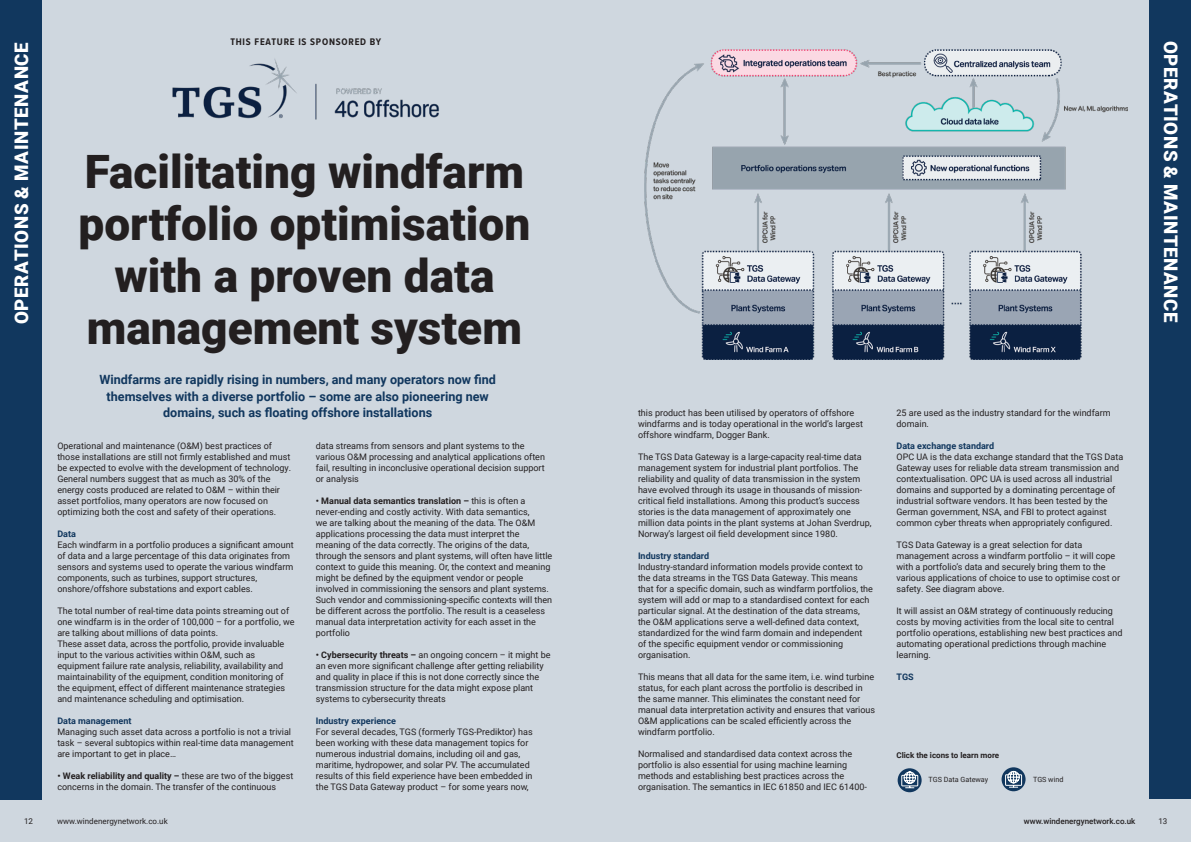
<style>
.page{position:relative;width:1191px;height:842px;background:#cfd7df}
.page>*{position:absolute;margin:0;border:0;box-sizing:border-box;transform-origin:0 0}
.No_Spacing{font:900 46px/52px "Roboto";color:#231f20;text-align:center}
.No_Spacing-2{font:900 18.7px "Roboto";letter-spacing:.035em;color:#fff}
.BODY_TEXT{font:700 12.7px/16.5px "Roboto";color:#11375e;text-align:center}
.t1{font:700 9.9px "Proxima Nova Cond";letter-spacing:.08em;color:#231f20}
.BODY_TEXT-2{font:9px/11px "Roboto";color:#231f20}
.BODY_TEXT-3{font:700 9px "Roboto";color:#11375e}
.t2{font:8px "Roboto";color:#231f20}
.t3{font:500 8px "Roboto";color:#231f20}
.BODY_TEXT-4{font:700 8px "Roboto";color:#231f20}
.BODY_TEXT-5{font:7.2px "Roboto";color:#231f20}
.s1{font-weight:700}
</style>
<div class="page">
<div style="left:0;top:0;width:41px;height:799px;background:#11375e"></div>
<div style="left:1149px;top:0;width:42px;height:798px;background:#11375e"></div>
<img style="left:172px;top:59px;width:267px;height:61px">
<img style="left:644px;top:50px;width:483px;height:309px">
<svg style="left:1001px;top:767px;width:24px;height:24px"></svg>
<svg style="left:1004px;top:770px;width:18px;height:18px"></svg>
<svg style="left:897px;top:768px;width:24px;height:24px"></svg>
<svg style="left:900px;top:771px;width:19px;height:18px"></svg>
<p class="t1" style="left:230px;top:35px;width:152px">THIS FEATURE IS SPONSORED BY</p>
<p class="No_Spacing-2" style="left:8px;top:324px;width:283px;rotate:-90deg">OPERATIONS &amp; MAINTENANCE</p>
<p class="No_Spacing-2" style="left:1183px;top:41px;width:283px;rotate:90deg">OPERATIONS &amp; MAINTENANCE</p>
<p class="No_Spacing" style="left:78px;top:144px;width:453px">Facilitating windfarm portfolio optimisation with a proven data management system</p>
<p class="BODY_TEXT" style="left:99px;top:371px;width:398px">Windfarms are rapidly rising in numbers, and many operators now find themselves with a diverse portfolio – some are also pioneering new domains, such as floating offshore installations</p>
<p class="BODY_TEXT-2" style="left:896px;top:407px;width:216px">25 are used as the industry standard for the windfarm domain.</p>
<p class="BODY_TEXT-3" style="left:896px;top:440px;width:99px">Data exchange standard</p>
<p class="BODY_TEXT-2" style="left:896px;top:451px;width:228px">OPC UA is the data exchange standard that the TGS Data Gateway uses for reliable data stream transmission and contextualisation. OPC UA is used across all industrial domains and supported by a dominating percentage of industrial software vendors. It has been tested by the German government, NSA, and FBI to protect against common cyber threats when appropriately configured.</p>
<p class="BODY_TEXT-2" style="left:896px;top:539px;width:225px">TGS Data Gateway is a great selection for data management across a windfarm portfolio – it will cope with a portfolio’s data and securely bring them to the various applications of choice to use to optimise cost or safety. See diagram above.</p>
<p class="BODY_TEXT-2" style="left:896px;top:605px;width:227px">It will assist an O&amp;M strategy of continuously reducing costs by moving activities from the local site to central portfolio operations, establishing new best practices and automating operational predictions through machine learning.</p>
<p class="BODY_TEXT-3" style="left:896px;top:671px;width:19px">TGS</p>
<p class="BODY_TEXT-2" style="left:638px;top:407px;width:226px">this product has been utilised by operators of offshore windfarms and is today operational in the world’s largest offshore windfarm, Dogger Bank.</p>
<p class="BODY_TEXT-2" style="left:638px;top:451px;width:235px">The TGS Data Gateway is a large-capacity real-time data management system for industrial plant portfolios. The reliability and quality of data transmission in the system have evolved through its usage in thousands of mission&shy;critical field installations. Among this product’s success stories is the data management of approximately one million data points in the plant systems at Johan Sverdrup, Norway’s largest oil field development since 1980.</p>
<p class="BODY_TEXT-3" style="left:638px;top:550px;width:73px">Industry standard</p>
<p class="BODY_TEXT-2" style="left:638px;top:561px;width:236px">Industry-standard information models provide context to the data streams in the TGS Data Gateway. This means that for a specific domain, such as windfarm portfolios, the system will add or map to a standardised context for each particular signal. At the destination of the data streams, the O&amp;M applications serve a well-defined data context, standardized for the wind farm domain and independent<br>of the specific equipment vendor or commissioning organisation.</p>
<p class="BODY_TEXT-2" style="left:638px;top:671px;width:239px">This means that all data for the same item, i.e. wind turbine status, for each plant across the portfolio is described in the same manner. This eliminates the constant need for manual data interpretation activity and ensures that various O&amp;M applications can be scaled efficiently across the windfarm portfolio.</p>
<p class="BODY_TEXT-2" style="left:638px;top:748px;width:230px">Normalised and standardised data context across the portfolio is also essential for using machine learning methods and establishing best practices across the organisation. The semantics in IEC 61850 and IEC 61400-</p>
<p class="BODY_TEXT-2" style="left:57px;top:440px;width:235px">Operational and maintenance (O&amp;M) best practices of those installations are still not firmly established and must be expected to evolve with the development of technology.<br>General numbers suggest that as much as 30% of the energy costs produced are related to O&amp;M – within their asset portfolios, many operators are now focused on optimizing both the cost and safety of their operations.</p>
<p class="BODY_TEXT-3" style="left:57px;top:528px;width:20px">Data</p>
<p class="BODY_TEXT-2" style="left:57px;top:539px;width:238px">Each windfarm in a portfolio produces a significant amount of data and a large percentage of this data originates from sensors and systems used to operate the various windfarm components, such as turbines, support structures, onshore/offshore substations and export cables.</p>
<p class="BODY_TEXT-2" style="left:57px;top:605px;width:239px">The total number of real-time data points streaming out of one windfarm is in the order of 100,000 – for a portfolio, we are talking about millions of data points.</p>
<p class="BODY_TEXT-2" style="left:57px;top:638px;width:229px">These asset data, across the portfolio, provide invaluable input to the various activities within O&amp;M, such as equipment failure rate analysis, reliability, availability and maintainability of the equipment, condition monitoring of the equipment, effect of different maintenance strategies and maintenance scheduling and optimisation.</p>
<p class="BODY_TEXT-3" style="left:57px;top:715px;width:76px">Data management</p>
<p class="BODY_TEXT-2" style="left:57px;top:726px;width:238px">Managing such asset data across a portfolio is not a trivial task – several subtopics within real-time data management are important to get in place…</p>
<p class="BODY_TEXT-2" style="left:57px;top:770px;width:237px"><span class="s1">• Weak reliability and quality –</span> these are two of the biggest concerns in the domain. The transfer of the continuous</p>
<p class="BODY_TEXT-2" style="left:316px;top:440px;width:231px">data streams from sensors and plant systems to the various O&amp;M processing and analytical applications often fail, resulting in inconclusive operational decision support or analysis</p>
<p class="BODY_TEXT-2" style="left:316px;top:495px;width:238px"><span class="s1">• Manual data semantics translation –</span> this is often a never-ending and costly activity. With data semantics,<br>we are talking about the meaning of the data. The O&amp;M applications processing the data must interpret the meaning of the data correctly. The origins of the data, through the sensors and plant systems, will often have little context to guide this meaning. Or, the context and meaning might be defined by the equipment vendor or people involved in commissioning the sensors and plant systems.<br>Such vendor and commissioning-specific contexts will then be different across the portfolio. The result is a ceaseless manual data interpretation activity for each asset in the portfolio</p>
<p class="BODY_TEXT-2" style="left:316px;top:649px;width:236px"><span class="s1">• Cybersecurity threats –</span> an ongoing concern – it might be an even more significant challenge after getting reliability and quality in place if this is not done correctly since the transmission structure for the data might expose plant systems to cybersecurity threats</p>
<p class="BODY_TEXT-3" style="left:316px;top:715px;width:82px">Industry experience</p>
<p class="BODY_TEXT-2" style="left:316px;top:726px;width:218px">For several decades, TGS (formerly TGS-Prediktor) has been working with these data management topics for numerous industrial domains, including oil and gas, maritime, hydropower, and solar PV. The accumulated results of this field experience have been embedded in the TGS Data Gateway product – for some years now,</p>
<p class="BODY_TEXT-4" style="left:896px;top:750px;width:104px">Click the icons to learn more</p>
<p class="BODY_TEXT-5" style="left:928px;top:774px;width:61px">TGS Data Gateway</p>
<p class="BODY_TEXT-5" style="left:1033px;top:774px;width:32px">TGS wind</p>
<p class="t2" style="left:24px;top:816px;width:10px">12</p>
<p class="t2" style="left:57px;top:816px;width:112px">www.windenergynetwork.co.uk</p>
<p class="t3" style="left:1023px;top:816px;width:113px">www.windenergynetwork.co.uk</p>
<p class="t2" style="left:1158px;top:816px;width:10px">13</p>
</div>
